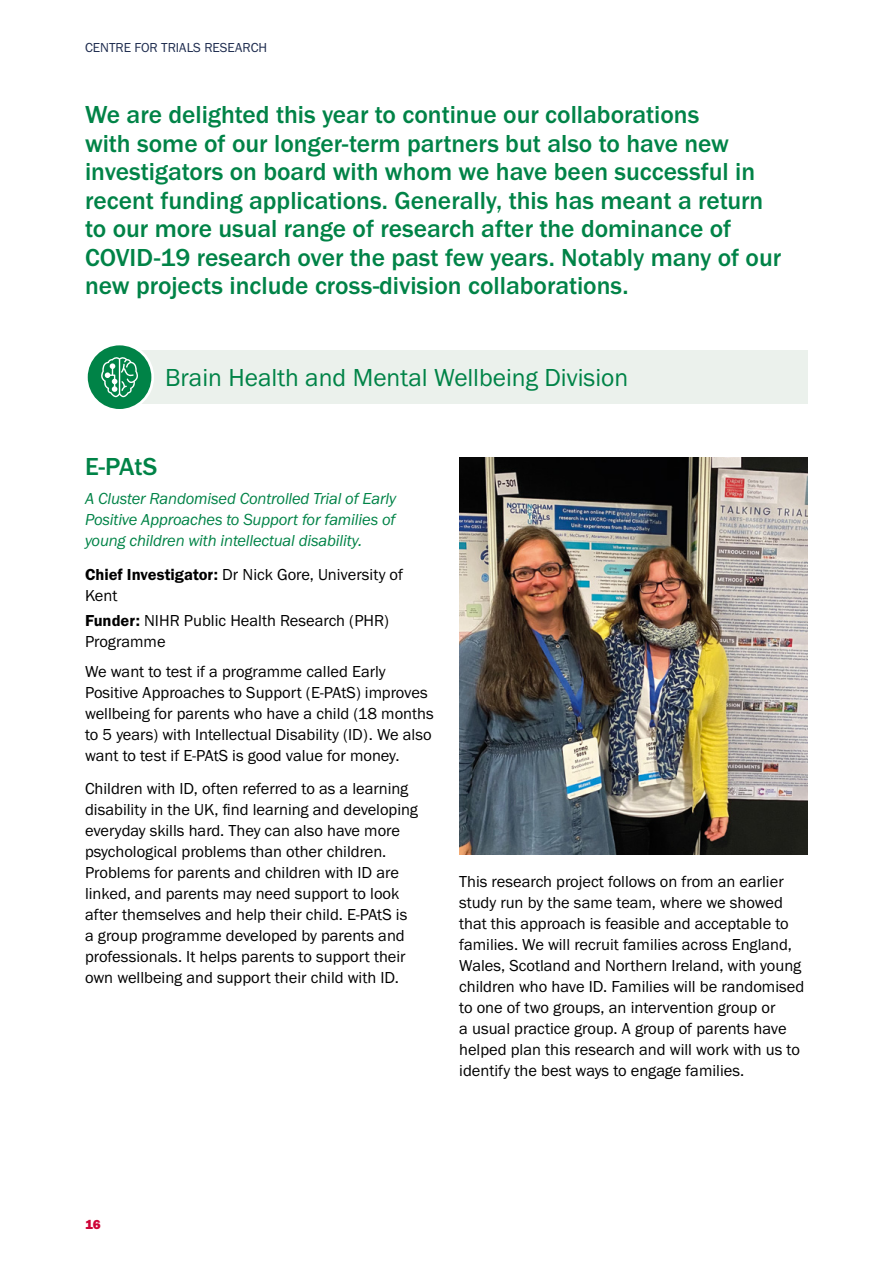
<style>
.page{position:relative;width:893px;height:1263px;background:#fff}
.page>*{position:absolute;margin:0;border:0;box-sizing:border-box;transform-origin:0 0}
.t1{font:500 25.5px/28.5px "Franklin Gothic URW";color:#008347}
.t2{font:25.5px "Franklin Gothic URW Boo";color:#008347}
.t3{font:16.5px/21px "Franklin Gothic URW Boo";color:#000}
.t4{font:16.5px/21px "Franklin Gothic URW Boo Ita";letter-spacing:-.01em;color:#008347;text-align:justify}
.t5{font:13.5px "Franklin Gothic URW Boo";color:#1d2b4e}
.t6{font:13.5px "Franklin Gothic URW Hea";color:#ce0538}
.s1{font-family:"Franklin Gothic URW Dem"}
</style>
<div class="page">
<div style="left:101px;top:351px;width:707px;height:53px;background:#ebf1ec"></div>
<div style="left:86px;top:344px;width:67px;height:66px;background:#008347;border-radius:50%"></div>
<div style="left:85px;top:343px;width:69px;height:69px;border:3px solid #fff;border-radius:50%"></div>
<svg style="left:101px;top:357px;width:37px;height:40px"></svg>
<img style="left:459px;top:457px;width:349px;height:398px">
<p class="t5" style="left:85px;top:39px;width:184px">CENTRE FOR TRIALS RESEARCH</p>
<p class="t1" style="left:85px;top:100px;width:698px">We are delighted this year to continue our collaborations<br>with some of our longer-term partners but also to have new investigators on board with whom we have been successful in recent funding applications. Generally, this has meant a return to our more usual range of research after the dominance of COVID-19 research over the past few years. Notably many of our new projects include cross-division collaborations.</p>
<h1 class="t2" style="left:165px;top:361px;width:465px">Brain Health and Mental Wellbeing Division</h1>
<h1 class="t1" style="left:85px;top:451px;width:74px">E-PAtS</h1>
<p class="t4" style="left:85px;top:488px;width:312px">A Cluster Randomised Controlled Trial of Early Positive Approaches to Support for families of young children with intellectual disability.</p>
<p class="t3" style="left:85px;top:563px;width:320px"><span class="s1">Chief Investigator:</span> Dr Nick Gore, University of<br>Kent</p>
<p class="t3" style="left:85px;top:610px;width:306px"><span class="s1">Funder:</span> NIHR Public Health Research (PHR)<br>Programme</p>
<p class="t3" style="left:85px;top:660px;width:350px">We want to test if a programme called Early Positive Approaches to Support (E-PAtS) improves wellbeing for parents who have a child (18 months to 5 years) with Intellectual Disability (ID). We also want to test if E-PAtS is good value for money.</p>
<p class="t3" style="left:85px;top:778px;width:335px">Children with ID, often referred to as a learning disability in the UK, find learning and developing everyday skills hard. They can also have more psychological problems than other children.<br>Problems for parents and children with ID are linked, and parents may need support to look after themselves and help their child. E-PAtS is a group programme developed by parents and professionals. It helps parents to support their own wellbeing and support their child with ID.</p>
<p class="t3" style="left:459px;top:871px;width:346px">This research project follows on from an earlier study run by the same team, where we showed that this approach is feasible and acceptable to families. We will recruit families across England, Wales, Scotland and Northern Ireland, with young children who have ID. Families will be randomised to one of two groups, an intervention group or<br>a usual practice group. A group of parents have helped plan this research and will work with us to identify the best ways to engage families.</p>
<p class="t6" style="left:85px;top:1216px;width:17px">16</p>
</div>
